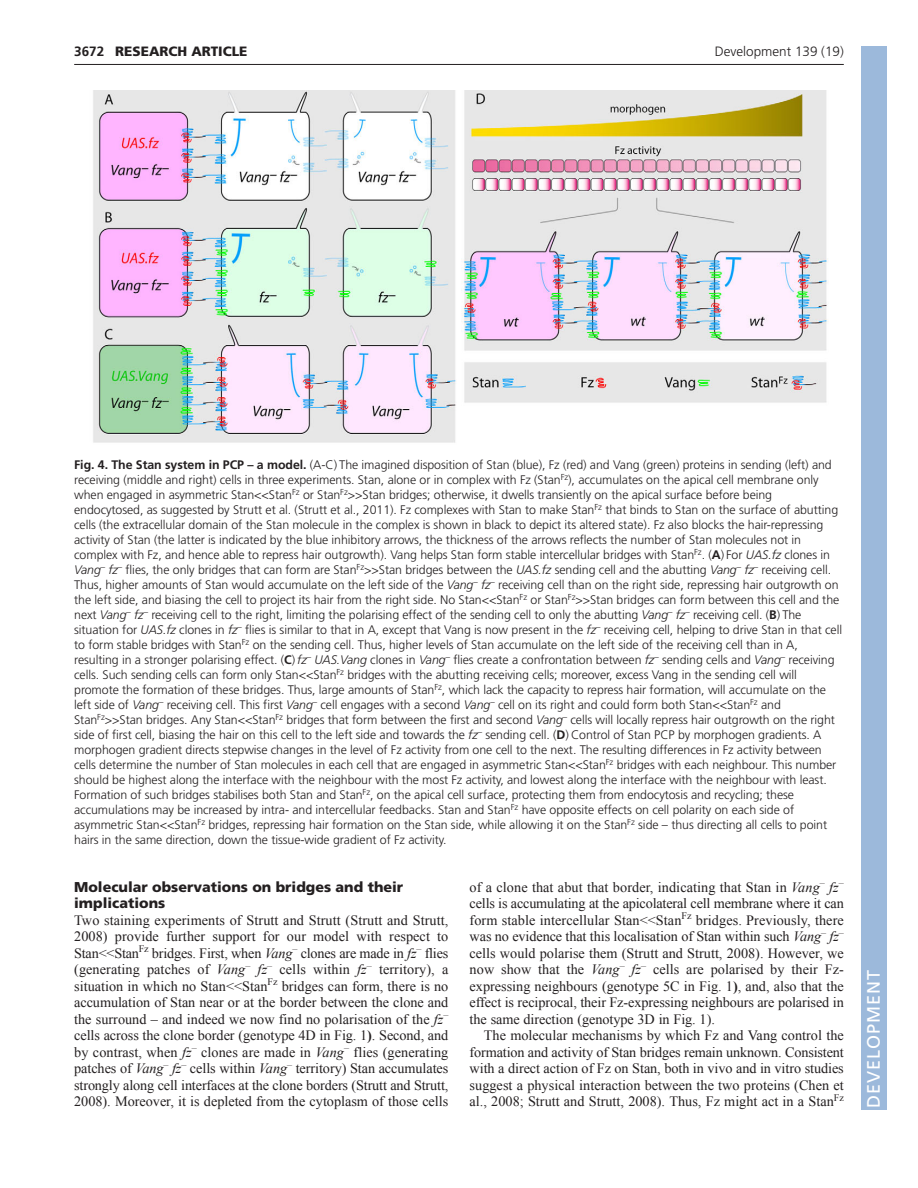
<style>
.page{position:relative;width:918px;height:1188px;background:#fff}
.page>*{position:absolute;margin:0;border:0;box-sizing:border-box;transform-origin:0 0}
.t1{font:18px "Frutiger LT Std";letter-spacing:.055em;color:#fff}
.t2{font:14.25px/16.5px "Times New Roman";color:#231f20;text-align:justify}
.t3{font:900 14.25px/16.5px "Frutiger LT Std";color:#231f20}
.t4{font:300 13.5px "Frutiger";color:#231f20}
.t5{font:900 13.5px "Frutiger LT Std";color:#231f20}
.t6{font:700 13.5px "Frutiger LT Std";color:#231f20}
.t7{font:300 12.3px/15px "Frutiger";letter-spacing:-.005em;color:#231f20}
.s1{font-weight:700}
.s2{font-style:italic}
</style>
<div class="page">
<hr style="left:74px;top:64px;width:770px;height:1px;background:#231f20">
<img style="left:93px;top:90px;width:736px;height:353px">
<div style="left:861px;top:46px;width:25px;height:1064px;background:#9cb9db"></div>
<p class="t6" style="left:74px;top:45px;width:32px">3672</p>
<p class="t5" style="left:115px;top:45px;width:134px">RESEARCH ARTICLE</p>
<p class="t4" style="left:715px;top:46px;width:131px">Development 139 (19)</p>
<p class="t7" style="left:74px;top:459px;width:769px"><span class="s1">Fig. 4. The Stan system in PCP – a model.</span> (A-C) The imagined disposition of Stan (blue), Fz (red) and Vang (green) proteins in sending (left) and receiving (middle and right) cells in three experiments. Stan, alone or in complex with Fz (Stan<sup>Fz</sup>), accumulates on the apical cell membrane only when engaged in asymmetric Stan&lt;&lt;Stan<sup>Fz</sup> or Stan<sup>Fz</sup>&gt;&gt;Stan bridges; otherwise, it dwells transiently on the apical surface before being endocytosed, as suggested by Strutt et al. (Strutt et al., 2011). Fz complexes with Stan to make Stan<sup>Fz</sup> that binds to Stan on the surface of abutting cells (the extracellular domain of the Stan molecule in the complex is shown in black to depict its altered state). Fz also blocks the hair-repressing activity of Stan (the latter is indicated by the blue inhibitory arrows, the thickness of the arrows reflects the number of Stan molecules not in complex with Fz, and hence able to repress hair outgrowth). Vang helps Stan form stable intercellular bridges with Stan<sup>Fz</sup>. (<span class="s1">A</span>) For <span class="s2">UAS.fz</span> clones in <span class="s2">Vang</span><sup>–</sup> <span class="s2">fz</span><sup>–</sup> flies, the only bridges that can form are Stan<sup>Fz</sup>&gt;&gt;Stan bridges between the <span class="s2">UAS.fz</span> sending cell and the abutting <span class="s2">Vang</span><sup>–</sup> <span class="s2">fz</span><sup>–</sup> receiving cell.<br>Thus, higher amounts of Stan would accumulate on the left side of the <span class="s2">Vang</span><sup>–</sup> <span class="s2">fz</span><sup>–</sup> receiving cell than on the right side, repressing hair outgrowth on the left side, and biasing the cell to project its hair from the right side. No Stan&lt;&lt;Stan<sup>Fz</sup> or Stan<sup>Fz</sup>&gt;&gt;Stan bridges can form between this cell and the next <span class="s2">Vang</span><sup>–</sup> <span class="s2">fz</span><sup>–</sup> receiving cell to the right, limiting the polarising effect of the sending cell to only the abutting <span class="s2">Vang</span><sup>–</sup> <span class="s2">fz</span><sup>–</sup> receiving cell. (<span class="s1">B</span>) The situation for <span class="s2">UAS.fz</span> clones in <span class="s2">fz</span><sup>–</sup> flies is similar to that in A, except that Vang is now present in the <span class="s2">fz</span><sup>–</sup> receiving cell, helping to drive Stan in that cell to form stable bridges with Stan<sup>Fz</sup> on the sending cell. Thus, higher levels of Stan accumulate on the left side of the receiving cell than in A, resulting in a stronger polarising effect. (<span class="s1">C</span>) <span class="s2">fz</span><sup>–</sup> <span class="s2">UAS.Vang</span> clones in <span class="s2">Vang</span><sup>–</sup> flies create a confrontation between <span class="s2">fz</span><sup>–</sup> sending cells and <span class="s2">Vang</span><sup>–</sup> receiving cells. Such sending cells can form only Stan&lt;&lt;Stan<sup>Fz</sup> bridges with the abutting receiving cells; moreover, excess Vang in the sending cell will promote the formation of these bridges. Thus, large amounts of Stan<sup>Fz</sup>, which lack the capacity to repress hair formation, will accumulate on the left side of <span class="s2">Vang</span><sup>–</sup> receiving cell. This first <span class="s2">Vang</span><sup>–</sup> cell engages with a second <span class="s2">Vang</span><sup>–</sup> cell on its right and could form both Stan&lt;&lt;Stan<sup>Fz</sup> and Stan<sup>Fz</sup>&gt;&gt;Stan bridges. Any Stan&lt;&lt;Stan<sup>Fz</sup> bridges that form between the first and second <span class="s2">Vang</span><sup>–</sup> cells will locally repress hair outgrowth on the right side of first cell, biasing the hair on this cell to the left side and towards the <span class="s2">fz</span><sup>–</sup> sending cell. (<span class="s1">D</span>) Control of Stan PCP by morphogen gradients. A morphogen gradient directs stepwise changes in the level of Fz activity from one cell to the next. The resulting differences in Fz activity between cells determine the number of Stan molecules in each cell that are engaged in asymmetric Stan&lt;&lt;Stan<sup>Fz</sup> bridges with each neighbour. This number should be highest along the interface with the neighbour with the most Fz activity, and lowest along the interface with the neighbour with least.<br>Formation of such bridges stabilises both Stan and Stan<sup>Fz</sup>, on the apical cell surface, protecting them from endocytosis and recycling; these accumulations may be increased by intra- and intercellular feedbacks. Stan and Stan<sup>Fz</sup> have opposite effects on cell polarity on each side of asymmetric Stan&lt;&lt;Stan<sup>Fz</sup> bridges, repressing hair formation on the Stan side, while allowing it on the Stan<sup>Fz</sup> side – thus directing all cells to point hairs in the same direction, down the tissue-wide gradient of Fz activity.</p>
<p class="t3" style="left:74px;top:879px;width:331px">Molecular observations on bridges and their implications</p>
<p class="t2" style="left:74px;top:912px;width:376px">Two staining experiments of Strutt and Strutt (Strutt and Strutt, 2008) provide further support for our model with respect to Stan&lt;&lt;Stan<sup>Fz</sup> bridges. First, when <span class="s2">Vang</span><sup>–</sup> clones are made in <span class="s2">fz</span><sup>–</sup> flies (generating patches of <span class="s2">Vang</span><sup>–</sup> <span class="s2">fz</span><sup>–</sup> cells within <span class="s2">fz</span><sup>–</sup> territory), a situation in which no Stan&lt;&lt;Stan<sup>Fz</sup> bridges can form, there is no accumulation of Stan near or at the border between the clone and the surround – and indeed we now find no polarisation of the <span class="s2">fz</span><sup>– </sup>cells across the clone border (genotype 4D in Fig. 1<span class="s1">)</span>. Second, and by contrast, when <span class="s2">fz</span><sup>–</sup> clones are made in <span class="s2">Vang</span><sup>–</sup> flies (generating patches of <span class="s2">Vang</span><sup>–</sup> <span class="s2">fz</span><sup>–</sup> cells within <span class="s2">Vang</span><sup>–</sup> territory) Stan accumulates strongly along cell interfaces at the clone borders (Strutt and Strutt, 2008). Moreover, it is depleted from the cytoplasm of those cells</p>
<p class="t2" style="left:470px;top:879px;width:376px">of a clone that abut that border, indicating that Stan in <span class="s2">Vang</span><sup>–</sup> <span class="s2">fz</span><sup>– </sup>cells is accumulating at the apicolateral cell membrane where it can form stable intercellular Stan&lt;&lt;Stan<sup>Fz</sup> bridges. Previously, there was no evidence that this localisation of Stan within such <span class="s2">Vang</span><sup>–</sup> <span class="s2">fz</span><sup>– </sup>cells would polarise them (Strutt and Strutt, 2008). However, we now show that the <span class="s2">Vang</span><sup>–</sup> <span class="s2">fz</span><sup>–</sup> cells are polarised by their Fz&shy;expressing neighbours (genotype 5C in Fig. 1<span class="s1">)</span>, and, also that the effect is reciprocal, their Fz-expressing neighbours are polarised in the same direction (genotype 3D in Fig. 1).</p>
<p class="t2" style="left:470px;top:1027px;width:376px;text-indent:14px">The molecular mechanisms by which Fz and Vang control the formation and activity of Stan bridges remain unknown. Consistent with a direct action of Fz on Stan, both in vivo and in vitro studies suggest a physical interaction between the two proteins (Chen et al., 2008; Strutt and Strutt, 2008). Thus, Fz might act in a Stan<sup>Fz</sup></p>
<h1 class="t1" style="left:863px;top:1108px;width:140px;rotate:-90deg">DEVELOPMENT</h1>
</div>
